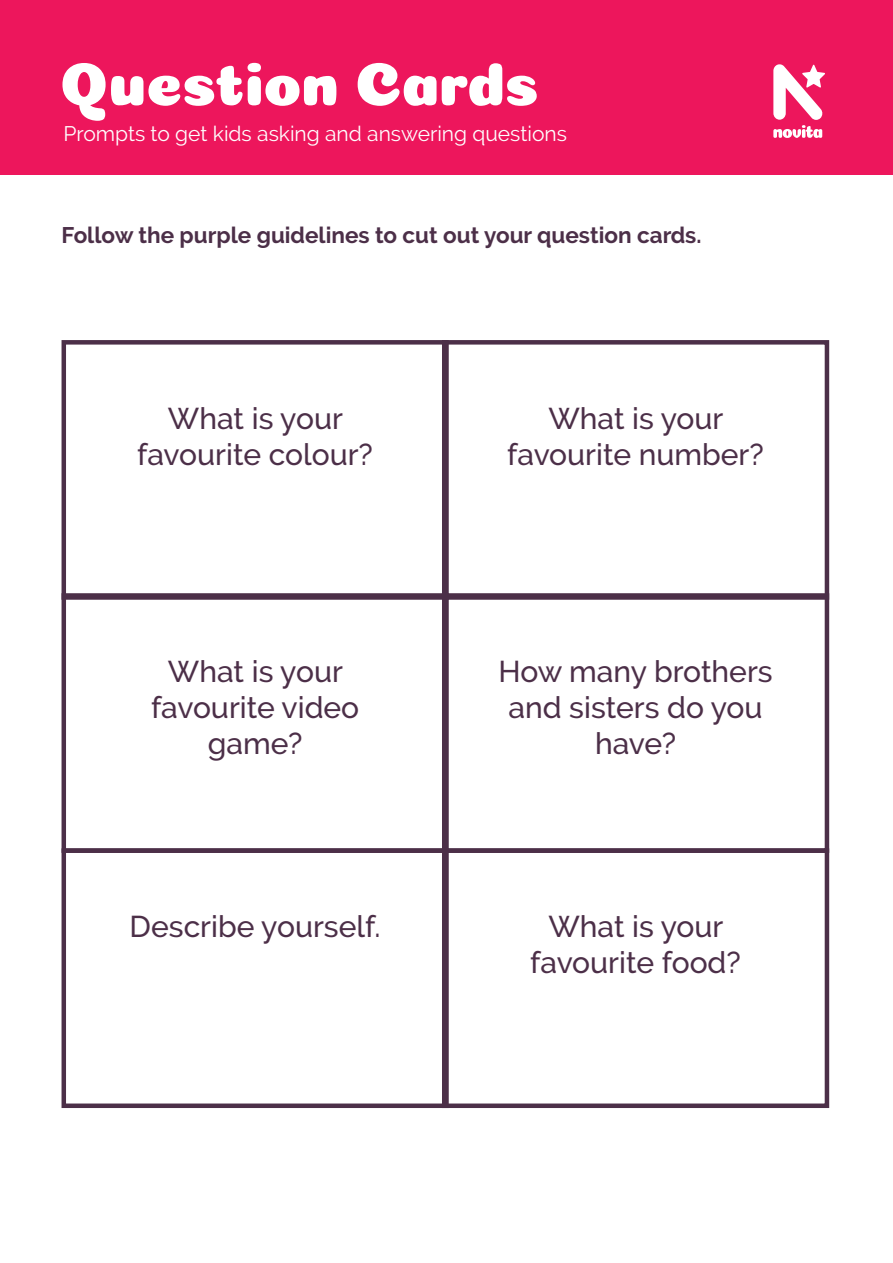
<style>
.page{position:relative;width:893px;height:1263px;background:#fff}
.page>*{position:absolute;margin:0;border:0;box-sizing:border-box;transform-origin:0 0}
.sub_heading_3{font:61.5px "Coiny";letter-spacing:-.01em;color:#fff}
.t1{font:500 30px/36px "Raleway";color:#4c2f48;text-align:center}
.t2{font:700 22.5px "Raleway";color:#4c2f48}
.sub_heading_3-2{font:21px "Raleway";color:#fff}
</style>
<div class="page">
<div style="left:0;top:0;width:893px;height:174px;background:#ed165c"></div>
<svg style="left:773px;top:64px;width:52px;height:74px"></svg>
<div style="left:62px;top:340px;width:387px;height:260px;border:4px solid #4c2f48"></div>
<div style="left:442px;top:340px;width:387px;height:260px;border:4px solid #4c2f48"></div>
<div style="left:62px;top:593px;width:387px;height:260px;border:4px solid #4c2f48"></div>
<div style="left:442px;top:593px;width:387px;height:260px;border:4px solid #4c2f48"></div>
<div style="left:62px;top:848px;width:387px;height:260px;border:4px solid #4c2f48"></div>
<div style="left:442px;top:848px;width:387px;height:260px;border:4px solid #4c2f48"></div>
<p class="sub_heading_3" style="left:59px;top:48px;width:481px">Question Cards</p>
<p class="sub_heading_3-2" style="left:64px;top:122px;width:505px">Prompts to get kids asking and answering questions</p>
<p class="t2" style="left:62px;top:222px;width:641px">Follow the purple guidelines to cut out your question cards.</p>
<p class="t1" style="left:137px;top:400px;width:237px">What is your favourite colour?</p>
<p class="t1" style="left:507px;top:400px;width:258px">What is your favourite number?</p>
<p class="t1" style="left:151px;top:653px;width:210px">What is your favourite video game?</p>
<p class="t1" style="left:498px;top:653px;width:276px">How many brothers and sisters do you have?</p>
<p class="t1" style="left:130px;top:909px;width:252px">Describe yourself.</p>
<p class="t1" style="left:530px;top:909px;width:212px">What is your favourite food?</p>
</div>
